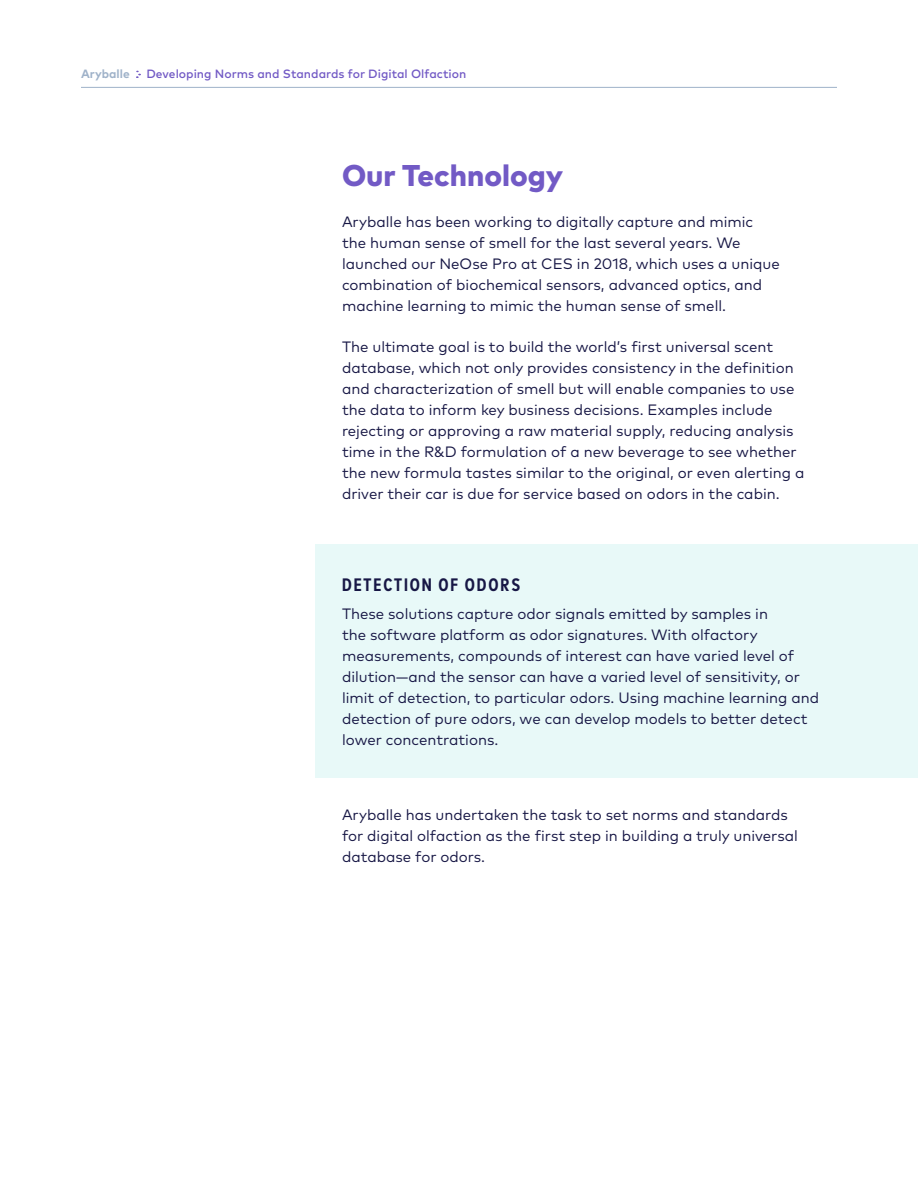
<style>
.page{position:relative;width:918px;height:1188px;background:#fff}
.page>*{position:absolute;margin:0;border:0;box-sizing:border-box;transform-origin:0 0}
.Header_1{font:800 30px "Mark OT";color:#725ac5}
.Header_2{font:700 condensed 18px "Mark OT";letter-spacing:.105em;color:#171745}
.Body{font:15px/21px "Mark OT";color:#171745}
.t1{font:500 12px "Mark OT";color:#725ac5}
.t2{font:700 12px "Mark OT";color:#9fb2c9}
</style>
<div class="page">
<hr style="left:81px;top:87px;width:756px;height:1px;background:#9fb2c9">
<svg style="left:136px;top:71px;width:5px;height:7px"></svg>
<div style="left:315px;top:544px;width:603px;height:233px;background:#e8f9f8"></div>
<p class="t2" style="left:81px;top:66px;width:50px">Aryballe</p>
<p class="t1" style="left:146px;top:66px;width:321px">Developing Norms and Standards for Digital Olfaction</p>
<p class="Header_1" style="left:342px;top:155px;width:223px">Our Technology</p>
<p class="Body" style="left:342px;top:211px;width:439px">Aryballe has been working to digitally capture and mimic the human sense of smell for the last several years. We launched our NeOse Pro at CES in 2018, which uses a unique combination of biochemical sensors, advanced optics, and machine learning to mimic the human sense of smell.</p>
<p class="Body" style="left:342px;top:336px;width:464px">The ultimate goal is to build the world’s first universal scent database, which not only provides consistency in the definition and characterization of smell but will enable companies to use the data to inform key business decisions. Examples include rejecting or approving a raw material supply, reducing analysis time in the R&amp;D formulation of a new beverage to see whether the new formula tastes similar to the original, or even alerting a driver their car is due for service based on odors in the cabin.</p>
<p class="Header_2" style="left:342px;top:573px;width:180px">DETECTION OF ODORS</p>
<p class="Body" style="left:342px;top:603px;width:479px">These solutions capture odor signals emitted by samples in<br>the software platform as odor signatures. With olfactory measurements, compounds of interest can have varied level of dilution—and the sensor can have a varied level of sensitivity, or limit of detection, to particular odors. Using machine learning and detection of pure odors, we can develop models to better detect lower concentrations.</p>
<p class="Body" style="left:342px;top:804px;width:457px">Aryballe has undertaken the task to set norms and standards for digital olfaction as the first step in building a truly universal database for odors.</p>
</div>
